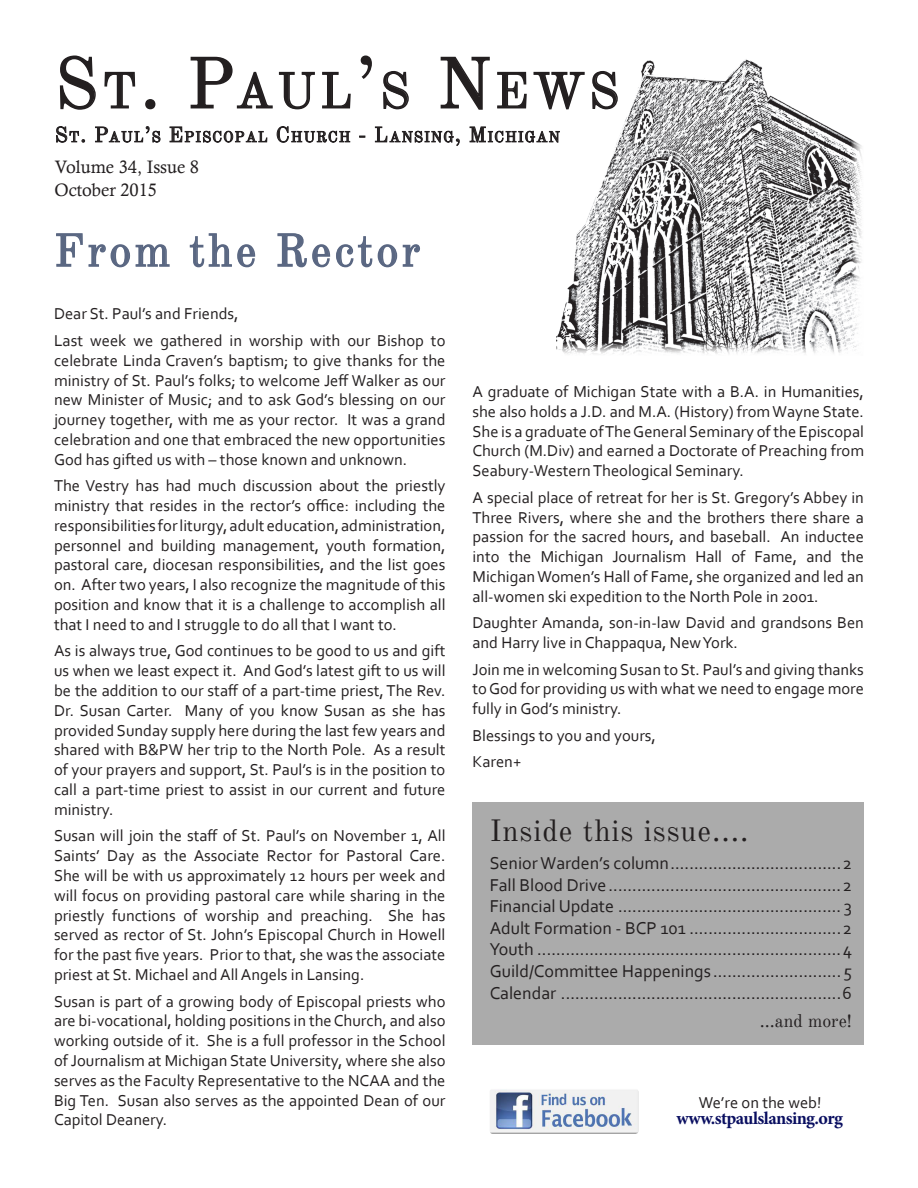
<style>
.page{position:relative;width:918px;height:1188px;background:#fff}
.page>*{position:absolute;margin:0;border:0;box-sizing:border-box;transform-origin:0 0}
.t1{font:49.35px "Old Standard TT";letter-spacing:.07em;color:#231f20}
.t2{font:45px "Old Standard TT";letter-spacing:.07em;color:#5a6782}
.t3{font:30px "Old Standard TT";letter-spacing:.03em;color:#231f20}
.t4{font:18px "Corbel";color:#231f20}
.Minion_Pro_Style{font:18px "Calisto";color:#231f20}
.t5{font:700 18px "Minion Pro";letter-spacing:-.03em;color:#090e60}
.t6{font:18px "Old Standard TT";color:#231f20}
.Paragraph_Style_2{font:16.5px/19.8px "Corbel";color:#231f20;text-align:justify}
.Paragraph_Style_1{font:16.5px "Corbel";color:#231f20}
.t7{font:14.7px "Old Standard TT";letter-spacing:.07em;color:#231f20}
.s1{font-size:70.5px}
.s2{font-size:21px}
</style>
<div class="page">
<div style="left:472px;top:802px;width:392px;height:243px;background:#ababab"></div>
<img style="left:490px;top:1089px;width:148px;height:45px">
<svg style="left:56px;top:233px;width:114px;height:35px"></svg>
<svg style="left:189px;top:233px;width:67px;height:35px"></svg>
<svg style="left:277px;top:233px;width:143px;height:35px"></svg>
<img style="left:557px;top:59px;width:305px;height:295px">
<svg style="left:59px;top:55px;width:37px;height:55px"></svg>
<svg style="left:104px;top:71px;width:32px;height:38px"></svg>
<svg style="left:145px;top:99px;width:11px;height:11px"></svg>
<svg style="left:190px;top:56px;width:161px;height:54px"></svg>
<svg style="left:360px;top:55px;width:12px;height:24px"></svg>
<svg style="left:383px;top:71px;width:26px;height:39px"></svg>
<svg style="left:440px;top:56px;width:145px;height:54px"></svg>
<svg style="left:591px;top:70px;width:28px;height:40px"></svg>
<svg style="left:56px;top:126px;width:29px;height:17px"></svg>
<svg style="left:95px;top:126px;width:66px;height:17px"></svg>
<svg style="left:169px;top:126px;width:99px;height:17px"></svg>
<svg style="left:276px;top:126px;width:75px;height:17px"></svg>
<svg style="left:375px;top:126px;width:85px;height:20px"></svg>
<svg style="left:469px;top:126px;width:91px;height:17px"></svg>
<p class="t1" style="left:54px;top:61px;width:559px"><span class="s1">S</span>T<span class="s1">. P</span>AUL<span class="s1">’</span>S <span class="s1">N</span>EWS</p>
<p class="t7" style="left:55px;top:128px;width:505px"><span class="s2">S</span>T<span class="s2">. P</span>AUL<span class="s2">’</span>S <span class="s2">E</span> PISCOPAL <span class="s2">C</span> HURCH <span class="s2">- L</span>ANSING<span class="s2">, M</span>ICHIGAN</p>
<p class="Minion_Pro_Style" style="left:55px;top:157px;width:146px">Volume 34, Issue 8</p>
<p class="Minion_Pro_Style" style="left:54px;top:179px;width:104px">October 2015</p>
<p class="t2" style="left:54px;top:223px;width:368px">From the Rector</p>
<p class="Paragraph_Style_2" style="left:54px;top:304px;width:186px">Dear St. Paul’s and Friends,</p>
<p class="Paragraph_Style_2" style="left:54px;top:330px;width:393px">Last week we gathered in worship with our Bishop to celebrate Linda Craven’s baptism; to give thanks for the ministry of St. Paul’s folks; to welcome Jeff Walker as our new Minister of Music; and to ask God’s blessing on our journey together, with me as your rector. It was a grand celebration and one that embraced the new opportunities God has gifted us with – those known and unknown.</p>
<p class="Paragraph_Style_2" style="left:54px;top:476px;width:393px">The Vestry has had much discussion about the priestly ministry that resides in the rector’s office: including the responsibilities for liturgy, adult education, administration, personnel and building management, youth formation, pastoral care, diocesan responsibilities, and the list goes on. After two years, I also recognize the magnitude of this position and know that it is a challenge to accomplish all that I need to and I struggle to do all that I want to.</p>
<p class="Paragraph_Style_2" style="left:54px;top:641px;width:393px">As is always true, God continues to be good to us and gift us when we least expect it. And God’s latest gift to us will be the addition to our staff of a part-time priest, The Rev.<br>Dr. Susan Carter. Many of you know Susan as she has provided Sunday supply here during the last few years and shared with B&amp;PW her trip to the North Pole. As a result of your prayers and support, St. Paul’s is in the position to call a part-time priest to assist in our current and future ministry.</p>
<p class="Paragraph_Style_2" style="left:54px;top:826px;width:393px">Susan will join the staff of St. Paul’s on November 1, All Saints’ Day as the Associate Rector for Pastoral Care.<br>She will be with us approximately 12 hours per week and will focus on providing pastoral care while sharing in the priestly functions of worship and preaching. She has served as rector of St. John’s Episcopal Church in Howell for the past five years. Prior to that, she was the associate priest at St. Michael and All Angels in Lansing.</p>
<p class="Paragraph_Style_2" style="left:54px;top:991px;width:393px">Susan is part of a growing body of Episcopal priests who are bi-vocational, holding positions in the Church, and also working outside of it. She is a full professor in the School of Journalism at Michigan State University, where she also serves as the Faculty Representative to the NCAA and the Big Ten. Susan also serves as the appointed Dean of our Capitol Deanery.</p>
<p class="Paragraph_Style_2" style="left:472px;top:381px;width:393px">A graduate of Michigan State with a B.A. in Humanities, she also holds a J.D. and M.A. (History) from Wayne State.<br>She is a graduate of The General Seminary of the Episcopal Church (M.Div) and earned a Doctorate of Preaching from Seabury-Western Theological Seminary.</p>
<p class="Paragraph_Style_2" style="left:472px;top:487px;width:393px">A special place of retreat for her is St. Gregory’s Abbey in Three Rivers, where she and the brothers there share a passion for the sacred hours, and baseball. An inductee into the Michigan Journalism Hall of Fame, and the Michigan Women’s Hall of Fame, she organized and led an all-women ski expedition to the North Pole in 2001.</p>
<p class="Paragraph_Style_2" style="left:472px;top:613px;width:393px">Daughter Amanda, son-in-law David and grandsons Ben and Harry live in Chappaqua, New York.</p>
<p class="Paragraph_Style_2" style="left:472px;top:659px;width:393px">Join me in welcoming Susan to St. Paul’s and giving thanks to God for providing us with what we need to engage more fully in God’s ministry.</p>
<p class="Paragraph_Style_2" style="left:472px;top:725px;width:185px">Blessings to you and yours,</p>
<p class="Paragraph_Style_2" style="left:472px;top:752px;width:50px">Karen+</p>
<p class="t3" style="left:490px;top:812px;width:260px">Inside this issue....</p>
<p class="t4" style="left:490px;top:852px;width:364px">Senior Warden’s column....................................2</p>
<p class="t4" style="left:490px;top:873px;width:364px">Fall Blood Drive.................................................2</p>
<p class="t4" style="left:490px;top:895px;width:364px">Financial Update ............................................... 3</p>
<p class="t4" style="left:490px;top:917px;width:364px">Adult Formation - BCP 101 ................................2</p>
<p class="t4" style="left:490px;top:938px;width:364px">Youth ................................................................4</p>
<p class="t4" style="left:490px;top:960px;width:364px">Guild/Committee Happenings ...........................5</p>
<p class="t4" style="left:490px;top:981px;width:364px">Calendar ...........................................................6</p>
<p class="t6" style="left:760px;top:1010px;width:94px">...and more!</p>
<p class="Paragraph_Style_1" style="left:699px;top:1092px;width:124px">We’re on the web!</p>
<p class="t5" style="left:677px;top:1106px;width:168px">www.stpaulslansing.org</p>
</div>
